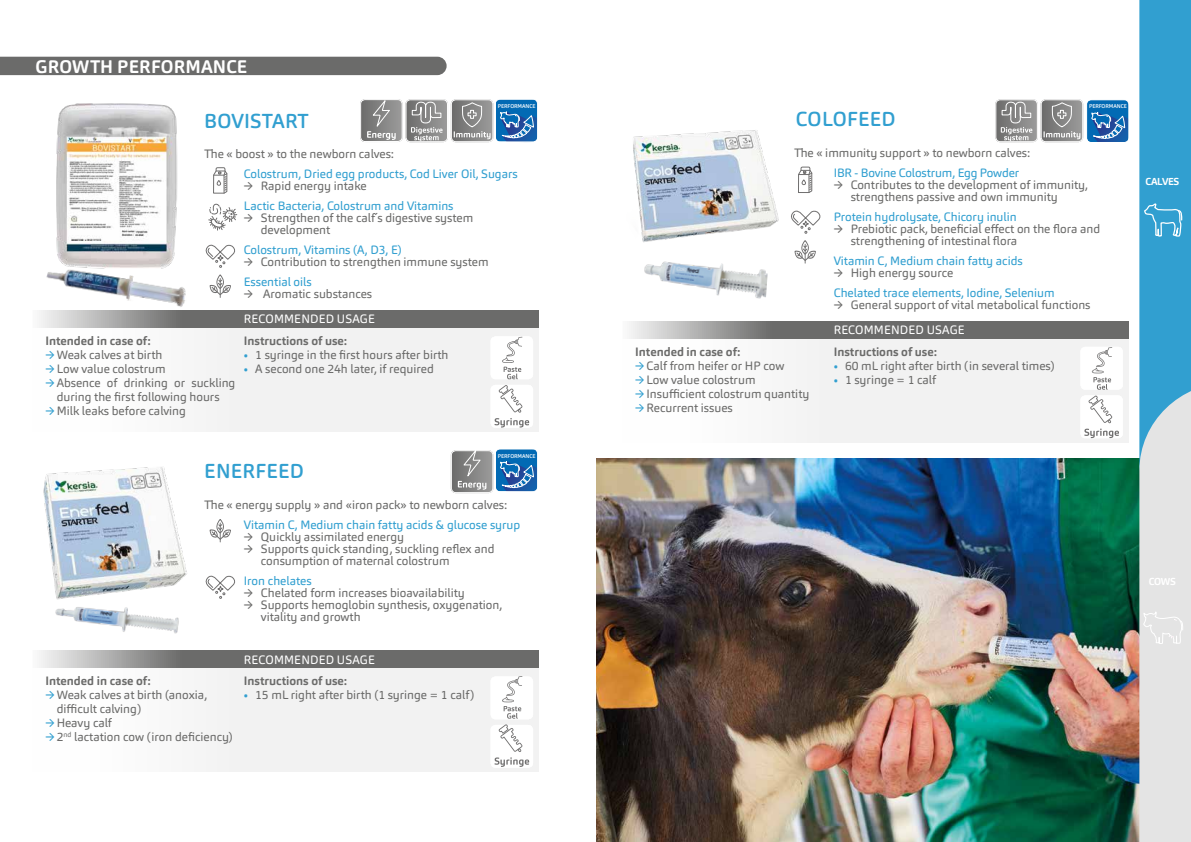
<style>
.page{position:relative;width:1191px;height:842px;background:#fff}
.page>*{position:absolute;margin:0;border:0;box-sizing:border-box;transform-origin:0 0}
.t1{font:500 20px "Carnas";letter-spacing:.01em;color:#319fd0}
.t2{font:700 18px "Carnas";letter-spacing:.01em;color:#fff}
.t3{font:12px/12px "Carnas";color:#6b6b6a}
.t4{font:12px "Carnas";color:#319fd0}
.t5{font:700 12px "Carnas";color:#6b6b6a}
.t6{font:12px "Carnas";letter-spacing:.01em;color:#fff}
.t7{font:700 10px "Carnas";letter-spacing:-.03em;color:#fff}
.t8{font:500 5.5px "Carnas";letter-spacing:-.01em;color:#fff}
.s1{color:#319fd0}
</style>
<div class="page">
<img style="left:596px;top:458px;width:543px;height:384px">
<svg style="left:1139px;top:0;width:52px;height:842px;background:#8dc2da"></svg>
<div style="left:0;top:57px;width:446px;height:18px;background:#6b6b6a"></div>
<img style="left:56px;top:103px;width:122px;height:158px">
<svg style="left:360px;top:99px;width:178px;height:43px;background:#8999a8"></svg>
<svg style="left:205px;top:244px;width:31px;height:24px"></svg>
<svg style="left:208px;top:203px;width:29px;height:27px"></svg>
<svg style="left:209px;top:274px;width:22px;height:23px"></svg>
<svg style="left:213px;top:167px;width:15px;height:27px"></svg>
<div style="left:33px;top:310px;width:506px;height:122px;background:#f2f2f2"></div>
<svg style="left:53px;top:310px;width:486px;height:17px;background:#7a7a79"></svg>
<svg style="left:491px;top:385px;width:42px;height:43px"></svg>
<svg style="left:491px;top:336px;width:42px;height:43px"></svg>
<svg style="left:205px;top:575px;width:31px;height:24px"></svg>
<svg style="left:209px;top:519px;width:22px;height:23px"></svg>
<img style="left:39px;top:467px;width:156px;height:184px">
<img style="left:47px;top:594px;width:136px;height:53px">
<div style="left:33px;top:651px;width:506px;height:121px;background:#f2f2f2"></div>
<svg style="left:491px;top:676px;width:42px;height:92px"></svg>
<svg style="left:53px;top:651px;width:486px;height:17px;background:#7b7b7a"></svg>
<svg style="left:451px;top:449px;width:87px;height:44px;background:#6f91ae"></svg>
<svg style="left:794px;top:240px;width:22px;height:23px"></svg>
<svg style="left:798px;top:166px;width:15px;height:27px"></svg>
<svg style="left:791px;top:210px;width:30px;height:24px"></svg>
<img style="left:633px;top:130px;width:146px;height:97px">
<svg style="left:995px;top:99px;width:133px;height:43px;background:#8197ab"></svg>
<div style="left:622px;top:321px;width:506px;height:122px;background:#f2f2f2"></div>
<svg style="left:643px;top:321px;width:485px;height:17px;background:#767675"></svg>
<svg style="left:1081px;top:347px;width:42px;height:91px"></svg>
<img style="left:637px;top:224px;width:133px;height:103px">
<img style="left:46px;top:261px;width:143px;height:50px">
<h2 class="t2" style="left:36px;top:55px;width:213px">GROWTH PERFORMANCE</h2>
<h1 class="t1" style="left:204px;top:108px;width:106px">BOVISTART</h1>
<p class="t8" style="left:498px;top:102px;width:39px">PERFORMANCE</p>
<p class="t3" style="left:204px;top:147px;width:191px">The « boost » to the newborn calves:</p>
<p class="t4" style="left:244px;top:166px;width:275px">Colostrum, Dried egg products, Cod Liver Oil, Sugars</p>
<p class="t3" style="left:244px;top:179px;width:124px">→ Rapid energy intake</p>
<p class="t4" style="left:244px;top:198px;width:211px">Lactic Bacteria, Colostrum and Vitamins</p>
<p class="t3" style="left:261px;top:211px;width:214px;text-indent:-17px">→ Strengthen of the calf´s digestive system development</p>
<p class="t4" style="left:244px;top:242px;width:159px">Colostrum, Vitamins (A, D3, E)</p>
<p class="t3" style="left:244px;top:255px;width:246px">→ Contribution to strengthen immune system</p>
<p class="t4" style="left:244px;top:274px;width:69px">Essential oils</p>
<p class="t3" style="left:244px;top:287px;width:130px">→ Aromatic substances</p>
<p class="t5" style="left:45px;top:333px;width:107px">Intended in case of:</p>
<p class="t3" style="left:45px;top:349px;width:118px"><span class="s1">→</span> Weak calves at birth</p>
<p class="t3" style="left:45px;top:363px;width:122px"><span class="s1">→</span> Low value colostrum</p>
<p class="t3" style="left:45px;top:376px;width:191px;line-height:14px;text-align:center"><span class="s1">→</span> Absence of drinking or suckling during the first following hours</p>
<p class="t3" style="left:45px;top:405px;width:142px"><span class="s1">→</span> Milk leaks before calving</p>
<p class="t6" style="left:244px;top:312px;width:132px">RECOMMENDED USAGE</p>
<p class="t5" style="left:244px;top:333px;width:105px">Instructions of use:</p>
<p class="t3" style="left:244px;top:349px;width:206px"><span class="s1">•</span> 1 syringe in the first hours after birth</p>
<p class="t3" style="left:244px;top:363px;width:192px"><span class="s1">•</span> A second one 24h later, if required</p>
<h1 class="t1" style="left:204px;top:458px;width:101px">ENERFEED</h1>
<p class="t8" style="left:498px;top:452px;width:39px">PERFORMANCE</p>
<p class="t3" style="left:204px;top:498px;width:304px">The « energy supply » and «iron pack» to newborn calves:</p>
<p class="t4" style="left:244px;top:517px;width:278px">Vitamin C, Medium chain fatty acids &amp; glucose syrup</p>
<p class="t3" style="left:244px;top:530px;width:162px">→ Quickly assimilated energy</p>
<p class="t3" style="left:261px;top:542px;width:235px;text-indent:-17px">→ Supports quick standing, suckling reflex and consumption of maternal colostrum</p>
<p class="t4" style="left:244px;top:573px;width:69px">Iron chelates</p>
<p class="t3" style="left:244px;top:586px;width:222px">→ Chelated form increases bioavailability</p>
<p class="t3" style="left:261px;top:598px;width:243px;text-indent:-17px">→ Supports hemoglobin synthesis, oxygenation, vitality and growth</p>
<p class="t5" style="left:45px;top:673px;width:107px">Intended in case of:</p>
<p class="t3" style="left:57px;top:688px;width:152px;line-height:14px;text-indent:-11px"><span class="s1">→</span> Weak calves at birth (anoxia, difficult calving)</p>
<p class="t3" style="left:45px;top:717px;width:68px"><span class="s1">→</span> Heavy calf</p>
<p class="t3" style="left:45px;top:731px;width:189px"><span class="s1">→</span> 2<sup>nd</sup> lactation cow (iron deficiency)</p>
<p class="t6" style="left:244px;top:652px;width:132px">RECOMMENDED USAGE</p>
<p class="t5" style="left:244px;top:673px;width:105px">Instructions of use:</p>
<p class="t3" style="left:244px;top:689px;width:232px"><span class="s1">•</span> 15 mL right after birth (1 syringe = 1 calf)</p>
<p class="t8" style="left:1089px;top:103px;width:39px">PERFORMANCE</p>
<h1 class="t1" style="left:796px;top:107px;width:101px">COLOFEED</h1>
<p class="t3" style="left:794px;top:146px;width:238px">The « immunity support » to newborn calves:</p>
<p class="t4" style="left:833px;top:165px;width:187px">IBR - Bovine Colostrum, Egg Powder</p>
<p class="t3" style="left:850px;top:178px;width:239px;text-indent:-17px">→ Contributes to the development of immunity, strengthens passive and own immunity</p>
<p class="t4" style="left:833px;top:209px;width:184px">Protein hydrolysate, Chicory inulin</p>
<p class="t3" style="left:850px;top:222px;width:251px;text-indent:-17px">→ Prebiotic pack, beneficial effect on the flora and strengthening of intestinal flora</p>
<p class="t4" style="left:833px;top:253px;width:191px">Vitamin C, Medium chain fatty acids</p>
<p class="t3" style="left:833px;top:266px;width:121px">→ High energy source</p>
<p class="t4" style="left:833px;top:285px;width:222px">Chelated trace elements, Iodine, Selenium</p>
<p class="t3" style="left:833px;top:298px;width:258px">→ General support of vital metabolical functions</p>
<p class="t6" style="left:833px;top:322px;width:132px">RECOMMENDED USAGE</p>
<p class="t5" style="left:833px;top:344px;width:105px">Instructions of use:</p>
<p class="t3" style="left:833px;top:360px;width:222px"><span class="s1">•</span> 60 mL right after birth (in several times)</p>
<p class="t3" style="left:833px;top:374px;width:104px"><span class="s1">•</span> 1 syringe = 1 calf</p>
<p class="t5" style="left:635px;top:344px;width:107px">Intended in case of:</p>
<p class="t3" style="left:635px;top:360px;width:151px"><span class="s1">→</span> Calf from heifer or HP cow</p>
<p class="t3" style="left:635px;top:374px;width:122px"><span class="s1">→</span> Low value colostrum</p>
<p class="t3" style="left:635px;top:388px;width:176px"><span class="s1">→</span> Insufficient colostrum quantity</p>
<p class="t3" style="left:635px;top:402px;width:99px"><span class="s1">→</span> Recurrent issues</p>
<p class="t7" style="left:1145px;top:175px;width:36px">CALVES</p>
<p class="t7" style="left:1148px;top:575px;width:29px">COWS</p>
</div>
